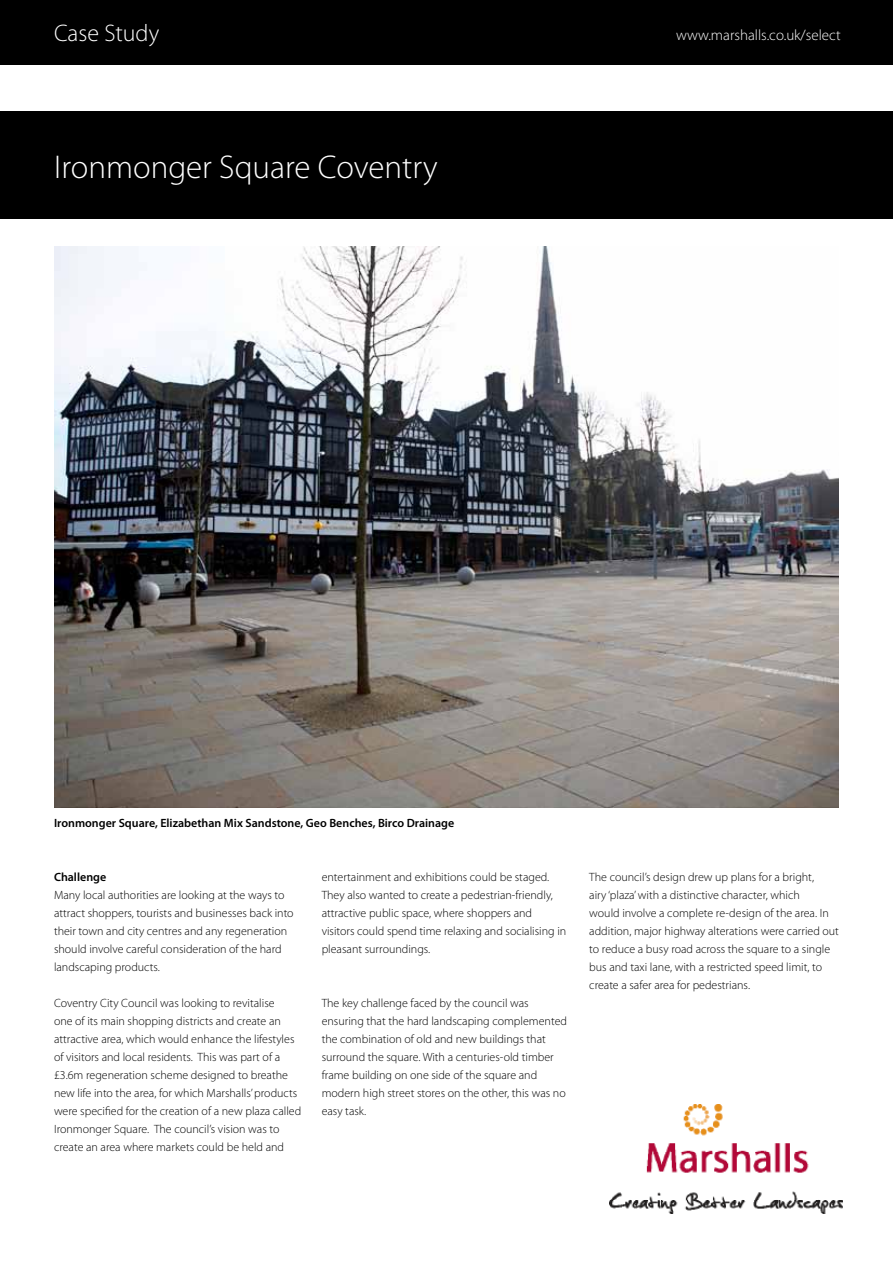
<style>
.page{position:relative;width:893px;height:1263px;background:#fff}
.page>*{position:absolute;margin:0;border:0;box-sizing:border-box;transform-origin:0 0}
.t1{font:300 33px "Myriad Pro";color:#fff}
.t2{font:300 24px "Myriad Pro";color:#fff}
.t3{font:300 15px "Myriad Pro";color:#fff}
.t4{font:300 12px/18px "Myriad Pro";color:#000}
.t5{font:600 12px "Myriad Pro";color:#000}
</style>
<div class="page">
<div style="left:0;top:0;width:893px;height:65px;background:#000"></div>
<div style="left:0;top:111px;width:893px;height:107px;background:#000"></div>
<img style="left:54px;top:247px;width:785px;height:561px">
<img style="left:609px;top:1104px;width:233px;height:110px">
<h2 class="t2" style="left:54px;top:18px;width:107px">Case Study</h2>
<h1 class="t1" style="left:54px;top:147px;width:385px">Ironmonger Square Coventry</h1>
<p class="t3" style="left:676px;top:26px;width:166px">www.marshalls.co.uk/select</p>
<p class="t5" style="left:54px;top:815px;width:402px">Ironmonger Square, Elizabethan Mix Sandstone, Geo Benches, Birco Drainage</p>
<p class="t5" style="left:54px;top:869px;width:54px">Challenge</p>
<p class="t4" style="left:54px;top:886px;width:241px">Many local authorities are looking at the ways to attract shoppers, tourists and businesses back into their town and city centres and any regeneration should involve careful consideration of the hard landscaping products.</p>
<p class="t4" style="left:54px;top:994px;width:249px">Coventry City Council was looking to revitalise<br>one of its main shopping districts and create an attractive area, which would enhance the lifestyles of visitors and local residents. This was part of a £3.6m regeneration scheme designed to breathe new life into the area, for which Marshalls’ products were specified for the creation of a new plaza called Ironmonger Square. The council’s vision was to create an area where markets could be held and</p>
<p class="t4" style="left:322px;top:868px;width:246px">entertainment and exhibitions could be staged.<br>They also wanted to create a pedestrian-friendly, attractive public space, where shoppers and visitors could spend time relaxing and socialising in pleasant surroundings.</p>
<p class="t4" style="left:322px;top:994px;width:247px">The key challenge faced by the council was ensuring that the hard landscaping complemented the combination of old and new buildings that surround the square. With a centuries-old timber frame building on one side of the square and modern high street stores on the other, this was no easy task.</p>
<p class="t4" style="left:589px;top:868px;width:251px">The council’s design drew up plans for a bright,<br>airy ‘plaza’ with a distinctive character, which<br>would involve a complete re-design of the area. In addition, major highway alterations were carried out to reduce a busy road across the square to a single bus and taxi lane, with a restricted speed limit, to create a safer area for pedestrians.</p>
</div>
